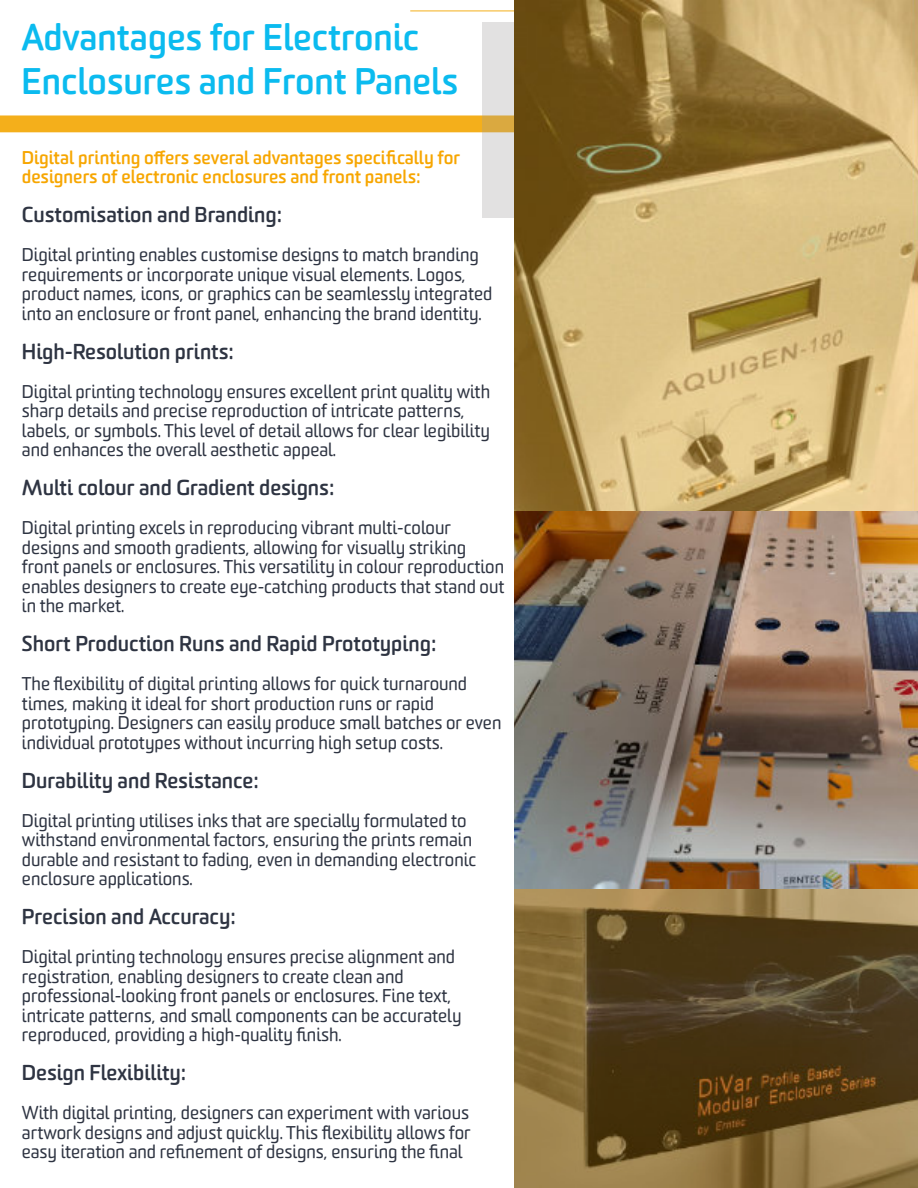
<style>
.page{position:relative;width:918px;height:1188px;background:#fff}
.page>*{position:absolute;margin:0;border:0;box-sizing:border-box;transform-origin:0 0}
.t1{font:700 36px/43.2px "Sommet Rounded";color:#0bbbef}
.t2{font:700 21px "Sommet Rounded";color:#2e3442}
.t3{font:18px/19.5px "Sommet Rounded";color:#2e3442}
.t4{font:700 18px/19.5px "Sommet Rounded";color:#f7a600}
</style>
<div class="page">
<hr style="left:410px;top:11px;width:508px;height:1px;background:#f4af1b">
<div style="left:0;top:115px;width:716px;height:17px;background:#f4af1b"></div>
<div style="left:482px;top:22px;width:146px;height:195px;background:#9d9c9c;opacity:.3"></div>
<img style="left:514px;top:888px;width:404px;height:300px">
<img style="left:514px;top:0;width:404px;height:512px">
<img style="left:514px;top:512px;width:404px;height:376px">
<h1 class="t1" style="left:21px;top:20px;width:438px">Advantages for Electronic<br>Enclosures and Front Panels</h1>
<p class="t4" style="left:22px;top:149px;width:440px">Digital printing offers several advantages specifically for designers of electronic enclosures and front panels:</p>
<p class="t2" style="left:22px;top:206px;width:262px">Customisation and Branding:</p>
<p class="t3" style="left:22px;top:247px;width:472px">Digital printing enables customise designs to match branding requirements or incorporate unique visual elements. Logos, product names, icons, or graphics can be seamlessly integrated into an enclosure or front panel, enhancing the brand identity.</p>
<p class="t2" style="left:22px;top:343px;width:213px">High-Resolution prints:</p>
<p class="t3" style="left:22px;top:383px;width:470px">Digital printing technology ensures excellent print quality with sharp details and precise reproduction of intricate patterns, labels, or symbols. This level of detail allows for clear legibility and enhances the overall aesthetic appeal.</p>
<p class="t2" style="left:22px;top:479px;width:314px">Multi colour and Gradient designs:</p>
<p class="t3" style="left:22px;top:520px;width:484px">Digital printing excels in reproducing vibrant multi-colour designs and smooth gradients, allowing for visually striking front panels or enclosures. This versatility in colour reproduction enables designers to create eye-catching products that stand out in the market.</p>
<p class="t2" style="left:22px;top:635px;width:416px">Short Production Runs and Rapid Prototyping:</p>
<p class="t3" style="left:22px;top:676px;width:481px">The flexibility of digital printing allows for quick turnaround times, making it ideal for short production runs or rapid prototyping. Designers can easily produce small batches or even individual prototypes without incurring high setup costs.</p>
<p class="t2" style="left:22px;top:772px;width:238px">Durability and Resistance:</p>
<p class="t3" style="left:22px;top:812px;width:456px">Digital printing utilises inks that are specially formulated to withstand environmental factors, ensuring the prints remain durable and resistant to fading, even in demanding electronic enclosure applications.</p>
<p class="t2" style="left:22px;top:908px;width:215px">Precision and Accuracy:</p>
<p class="t3" style="left:22px;top:949px;width:441px">Digital printing technology ensures precise alignment and registration, enabling designers to create clean and professional-looking front panels or enclosures. Fine text, intricate patterns, and small components can be accurately reproduced, providing a high-quality finish.</p>
<p class="t2" style="left:22px;top:1064px;width:166px">Design Flexibility:</p>
<p class="t3" style="left:22px;top:1105px;width:450px;text-align:justify">With digital printing, designers can experiment with various artwork designs and adjust quickly. This flexibility allows for easy iteration and refinement of designs, ensuring the final</p>
</div>
